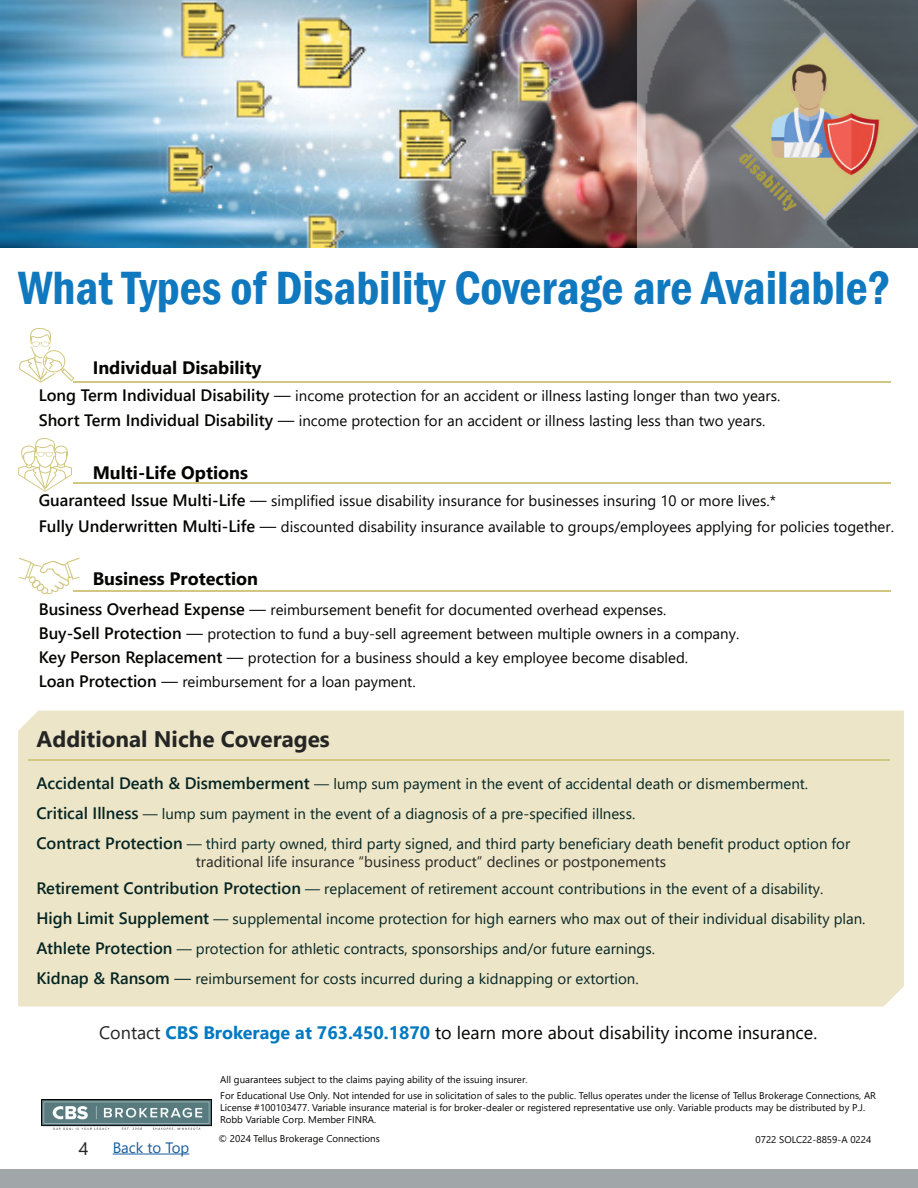
<style>
.page{position:relative;width:918px;height:1188px;background:#fff}
.page>*{position:absolute;margin:0;border:0;box-sizing:border-box;transform-origin:0 0}
.t1{font:600 condensed 48px "Franklin Gothic";color:#1078bf}
.t2{font:700 22.5px "Segoe UI";color:#242524}
.t3{font:18px "Segoe UI";color:#040503}
.t4{font:700 18px "Segoe UI";color:#040503}
.t5{font:18px "Segoe UI";color:#242524}
.t6{font:15px/25.5px "Segoe UI";color:#040503}
.t7{font:15px "Segoe UI";color:#042524}
.t8{font:15px "Segoe UI";color:#242524}
.t9{font:15px "Segoe UI";color:#175d9e}
.t10{font:9.75px/11.7px "Segoe UI";color:#040503}
.s1{font-weight:600;font-size:16.5px}
.s2{font-size:16.5px}
.s3{color:#242524}
.s4{font-weight:700;color:#0079c1}
</style>
<div class="page">
<hr style="left:113px;top:1154px;width:76px;height:1px;background:#175d9e">
<div style="left:0;top:1170px;width:918px;height:18px;background:#a1a6a9"></div>
<img style="left:42px;top:1099px;width:169px;height:30px">
<div style="left:18px;top:711px;width:886px;height:295px;background:#ede5c7"></div>
<hr style="left:74px;top:483px;width:817px;height:1px;background:#d1c782">
<hr style="left:73px;top:381px;width:818px;height:1px;background:#d1c782">
<hr style="left:28px;top:759px;width:862px;height:2px;background:#d1c782">
<hr style="left:73px;top:591px;width:818px;height:1px;background:#d1c782">
<img style="left:1px;top:0;width:636px;height:248px">
<img style="left:637px;top:0;width:281px;height:248px">
<img style="left:731px;top:33px;width:187px;height:187px">
<svg style="left:19px;top:558px;width:60px;height:36px"></svg>
<svg style="left:18px;top:438px;width:54px;height:54px"></svg>
<svg style="left:19px;top:328px;width:55px;height:54px"></svg>
<p class="t1" style="left:18px;top:256px;width:874px">What Types of Disability Coverage are Available?</p>
<p class="t4" style="left:93px;top:351px;width:170px">Individual Disability</p>
<p class="t6" style="left:39px;top:381px;width:743px"><span class="s1">Long Term Individual Disability</span> <span class="s2">—</span> income protection for an accident or illness lasting longer than two years.<br><span class="s1">Short Term Individual Disability</span> <span class="s2">—</span> income protection for an accident or illness lasting less than two years.</p>
<p class="t4" style="left:93px;top:456px;width:157px">Multi-Life Options</p>
<p class="t6" style="left:39px;top:487px;width:857px"><span class="s1">Guaranteed Issue Multi-Life</span> <span class="s2">—</span> simplified issue disability insurance for businesses insuring 10 or more lives.*<br><span class="s1">Fully Underwritten Multi-Life</span> <span class="s2">—</span> discounted disability insurance available to groups/employees applying for policies together.</p>
<p class="t4" style="left:93px;top:562px;width:167px">Business Protection</p>
<p class="t6" style="left:39px;top:596px;width:629px"><span class="s1">Business Overhead Expense</span> <span class="s2">—</span> reimbursement benefit for documented overhead expenses.</p>
<p class="t6" style="left:39px;top:620px;width:702px"><span class="s1">Buy-Sell Protection</span> <span class="s2">—</span> protection to fund a buy-sell agreement between multiple owners in a company.</p>
<p class="t6" style="left:39px;top:644px;width:651px"><span class="s1">Key Person Replacement</span> <span class="s2">—</span> protection for a business should a key employee become disabled.</p>
<p class="t6" style="left:39px;top:668px;width:378px"><span class="s1">Loan Protection</span> <span class="s2">—</span> reimbursement for a loan payment.</p>
<p class="t2" style="left:37px;top:717px;width:295px">Additional Niche Coverages</p>
<p class="t7" style="left:36px;top:769px;width:773px"><span class="s1">Accidental Death &amp; Dismemberment</span> — lump sum payment in the event of accidental death or dismemberment.</p>
<p class="t7" style="left:36px;top:799px;width:600px"><span class="s1">Critical Illness</span> — lump sum payment in the event of a diagnosis of a pre-specified illness.</p>
<p class="t7" style="left:36px;top:829px;width:815px"><span class="s1">Contract Protection</span> — third party owned, third party signed, and third party beneficiary death benefit product option for</p>
<p class="t7" style="left:36px;top:874px;width:788px"><span class="s1">Retirement Contribution Protection</span> — replacement of retirement account contributions in the event of a disability.</p>
<p class="t7" style="left:36px;top:904px;width:831px"><span class="s1">High Limit Supplement</span> — supplemental income protection for high earners who max out of their individual disability plan.</p>
<p class="t7" style="left:36px;top:934px;width:620px"><span class="s1">Athlete Protection</span> — protection for athletic contracts, sponsorships and/or future earnings.</p>
<p class="t7" style="left:36px;top:964px;width:604px"><span class="s1">Kidnap &amp; Ransom</span> <span class="s2">—</span> reimbursement for costs incurred during a kidnapping or extortion.</p>
<p class="t3" style="left:99px;top:1015px;width:720px"><span class="s3">Contact</span> <span class="s4">CBS Brokerage at 763.450.1870</span> to learn more about disability income insurance.</p>
<p class="t8" style="left:196px;top:847px;width:472px">traditional life insurance “business product” declines or postponements</p>
<p class="t10" style="left:220px;top:1073px;width:309px">All guarantees subject to the claims paying ability of the issuing insurer.</p>
<p class="t5" style="left:79px;top:1132px;width:11px">4</p>
<p class="t9" style="left:113px;top:1133px;width:78px">Back to Top</p>
<p class="t10" style="left:220px;top:1089px;width:657px">For Educational Use Only. Not intended for use in solicitation of sales to the public. Tellus operates under the license of Tellus Brokerage Connections, AR<br>License #100103477. Variable insurance material is for broker-dealer or registered representative use only. Variable products may be distributed by P.J.<br>Robb Variable Corp. Member FINRA.</p>
<p class="t10" style="left:219px;top:1132px;width:163px">© 2024 Tellus Brokerage Connections</p>
<p class="t10" style="left:756px;top:1133px;width:117px">0722 SOLC22-8859-A 0224</p>
</div>
